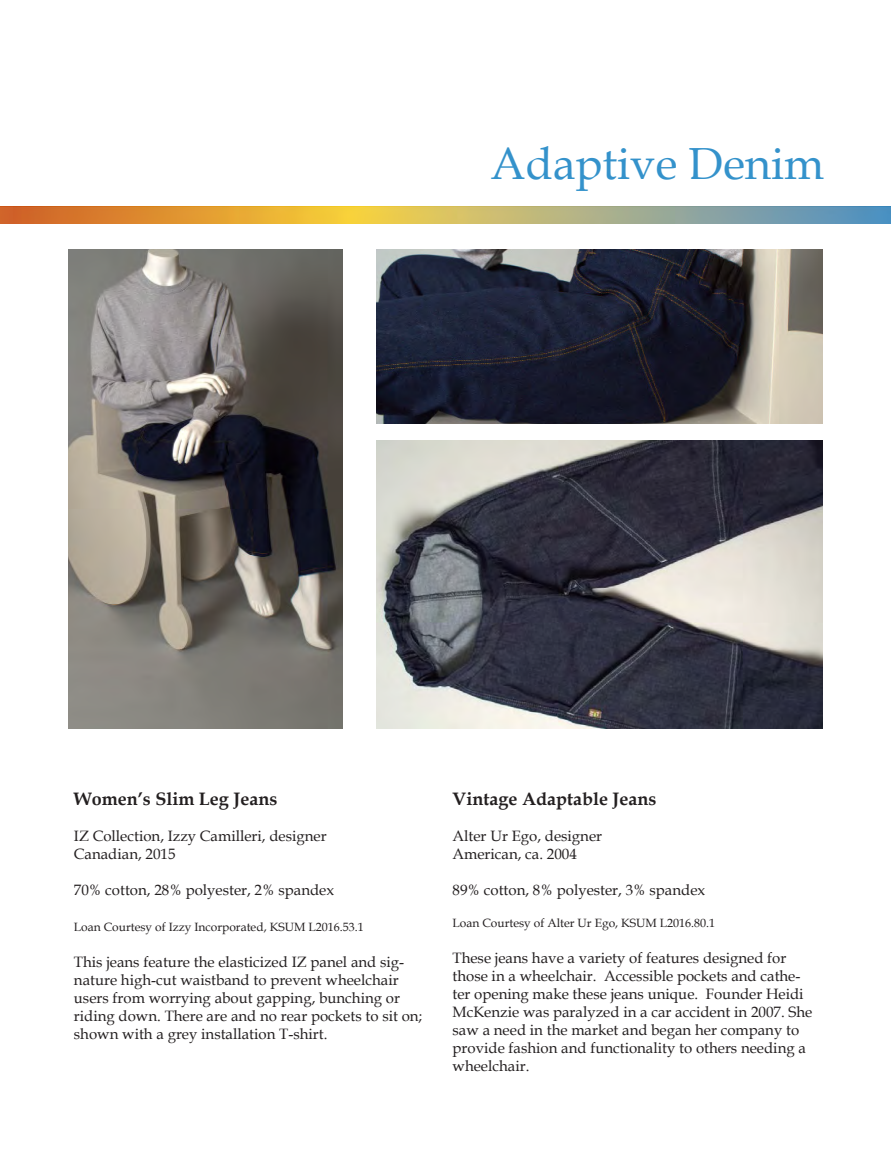
<style>
.page{position:relative;width:891px;height:1161px;background:#fff}
.page>*{position:absolute;margin:0;border:0;box-sizing:border-box;transform-origin:0 0}
.t1{font:45px "Book Antiqua";color:#3492cb}
.t2{font:700 18px "Book Antiqua";color:#231f20}
.t3{font:15px/18px "Book Antiqua";color:#231f20}
.t4{font:12px "Book Antiqua";color:#231f20}
</style>
<div class="page">
<img style="left:0;top:207px;width:891px;height:16px">
<img style="left:68px;top:250px;width:274px;height:478px">
<img style="left:376px;top:250px;width:447px;height:173px">
<img style="left:376px;top:440px;width:447px;height:288px">
<p class="t1" style="left:490px;top:132px;width:335px">Adaptive Denim</p>
<p class="t2" style="left:74px;top:787px;width:205px">Women’s Slim Leg Jeans</p>
<p class="t3" style="left:74px;top:827px;width:254px">IZ Collection, Izzy Camilleri, designer</p>
<p class="t3" style="left:74px;top:845px;width:103px">Canadian, 2015</p>
<p class="t3" style="left:74px;top:881px;width:262px">70% cotton, 28% polyester, 2% spandex</p>
<p class="t4" style="left:74px;top:919px;width:291px">Loan Courtesy of Izzy Incorporated, KSUM L2016.53.1</p>
<p class="t3" style="left:74px;top:953px;width:350px">This jeans feature the elasticized IZ panel and sig&shy;nature high-cut waistband to prevent wheelchair users from worrying about gapping, bunching or riding down. There are and no rear pockets to sit on; shown with a grey installation T-shirt.</p>
<p class="t2" style="left:453px;top:787px;width:205px">Vintage Adaptable Jeans</p>
<p class="t3" style="left:453px;top:827px;width:151px">Alter Ur Ego, designer</p>
<p class="t3" style="left:453px;top:845px;width:126px">American, ca. 2004</p>
<p class="t3" style="left:453px;top:881px;width:254px">89% cotton, 8% polyester, 3% spandex</p>
<p class="t4" style="left:453px;top:915px;width:264px">Loan Courtesy of Alter Ur Ego, KSUM L2016.80.1</p>
<p class="t3" style="left:453px;top:949px;width:361px">These jeans have a variety of features designed for those in a wheelchair. Accessible pockets and cathe&shy;ter opening make these jeans unique. Founder Heidi McKenzie was paralyzed in a car accident in 2007. She saw a need in the market and began her company to provide fashion and functionality to others needing a wheelchair.</p>
</div>
